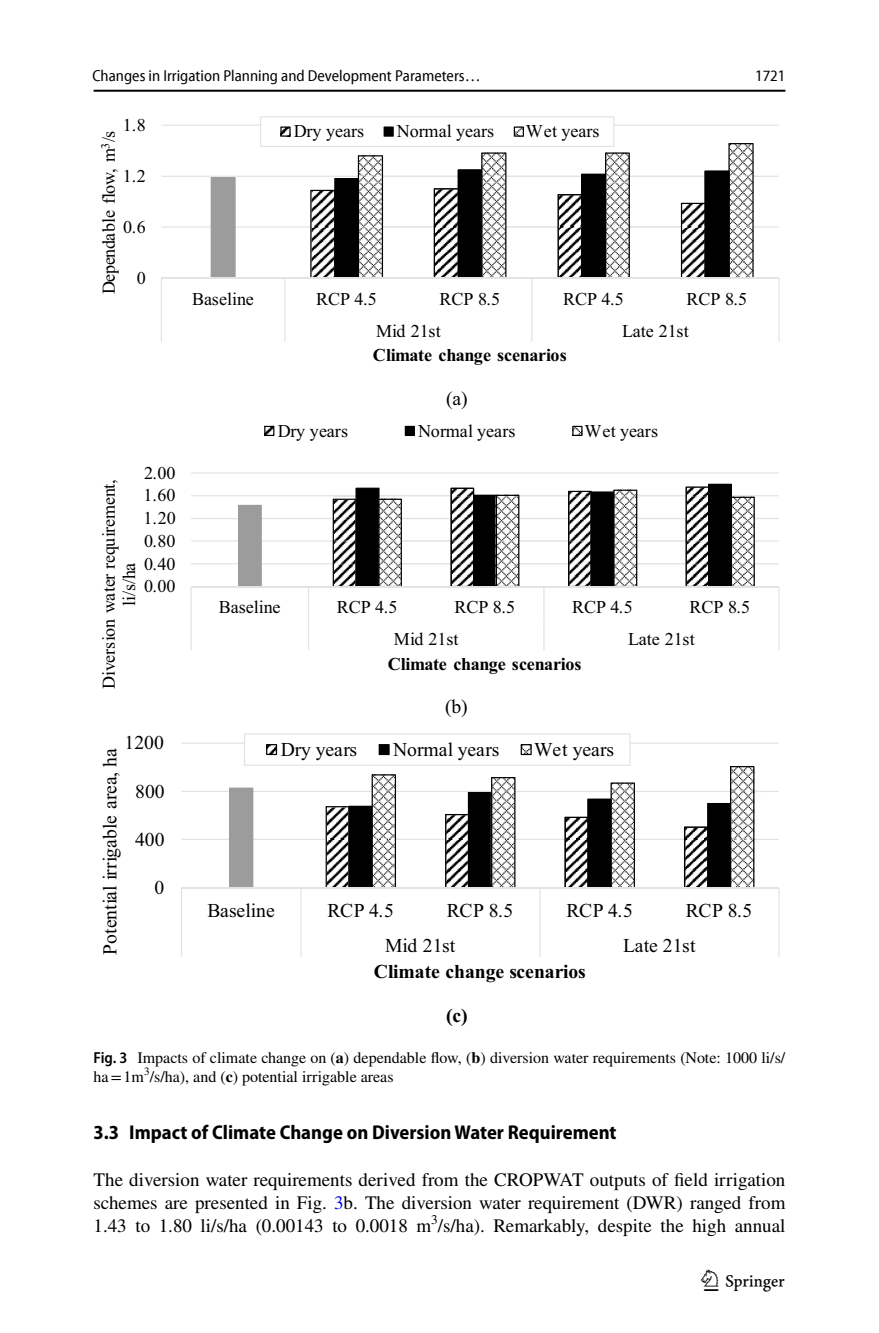
<style>
.page{position:relative;width:879px;height:1333px;background:#fff}
.page>*{position:absolute;margin:0;border:0;box-sizing:border-box;transform-origin:0 0}
.t1{font:30px "Springnew Regular 5";color:#000}
.t2{font:700 semi-condensed 20px "Myriad Pro";color:#000}
.t3{font:19.6px "Times New Roman";color:#000}
.t4{font:700 19.6px "Times New Roman";color:#000}
.t5{font:19px/23px "STIX";color:#000;text-align:justify}
.t6{font:18px/20.4px "Times New Roman";letter-spacing:-.005em;color:#000;text-align:center}
.t7{font:700 18px "Times New Roman";letter-spacing:-.015em;color:#000}
.t8{font:16px/18.4px "STIX";color:#000}
.t9{font:semi-condensed 16px "Myriad Pro Unic";color:#000}
.s1{font-family:"Myriad Pro";font-weight:600;font-stretch:semi-condensed}
.s2{font-weight:700}
.s3{color:#00f}
</style>
<div class="page">
<hr style="left:94px;top:90px;width:691px;height:2px;background:#000">
<hr style="left:161px;top:226px;width:618px;height:1px;background:#e3e3e3">
<hr style="left:161px;top:176px;width:618px;height:1px;background:#e3e3e3">
<hr style="left:161px;top:124px;width:618px;height:2px;background:#e3e3e3">
<div style="left:211px;top:177px;width:25px;height:100px;background:#9c9c9c"></div>
<svg style="left:310px;top:169px;width:48px;height:108px"></svg>
<svg style="left:358px;top:143px;width:395px;height:134px"></svg>
<hr style="left:161px;top:277px;width:618px;height:2px;background:#e3e3e3">
<hr style="left:161px;top:278px;width:1px;height:32px;background:#e3e3e3">
<hr style="left:284px;top:278px;width:2px;height:32px;background:#e3e3e3">
<hr style="left:531px;top:278px;width:1px;height:32px;background:#e3e3e3">
<hr style="left:778px;top:278px;width:1px;height:32px;background:#e3e3e3">
<hr style="left:161px;top:310px;width:1px;height:32px;background:#e3e3e3">
<hr style="left:284px;top:310px;width:2px;height:32px;background:#e3e3e3">
<hr style="left:531px;top:310px;width:1px;height:32px;background:#e3e3e3">
<hr style="left:778px;top:310px;width:1px;height:32px;background:#e3e3e3">
<svg style="left:260px;top:116px;width:354px;height:31px"></svg>
<hr style="left:191px;top:563px;width:588px;height:1px;background:#e3e3e3">
<hr style="left:191px;top:540px;width:588px;height:1px;background:#e3e3e3">
<hr style="left:191px;top:518px;width:588px;height:1px;background:#e3e3e3">
<hr style="left:191px;top:495px;width:588px;height:1px;background:#e3e3e3">
<hr style="left:191px;top:472px;width:588px;height:1px;background:#e3e3e3">
<div style="left:238px;top:505px;width:24px;height:81px;background:#9c9c9c"></div>
<svg style="left:333px;top:483px;width:422px;height:103px"></svg>
<hr style="left:191px;top:586px;width:588px;height:1px;background:#e3e3e3">
<hr style="left:190px;top:586px;width:2px;height:32px;background:#e3e3e3">
<hr style="left:308px;top:586px;width:1px;height:32px;background:#e3e3e3">
<hr style="left:543px;top:586px;width:1px;height:32px;background:#e3e3e3">
<hr style="left:778px;top:586px;width:1px;height:32px;background:#e3e3e3">
<hr style="left:190px;top:618px;width:2px;height:32px;background:#e3e3e3">
<hr style="left:308px;top:618px;width:1px;height:32px;background:#e3e3e3">
<hr style="left:543px;top:618px;width:1px;height:32px;background:#e3e3e3">
<hr style="left:778px;top:618px;width:1px;height:32px;background:#e3e3e3">
<img style="left:265px;top:425px;width:10px;height:10px">
<svg style="left:264px;top:426px;width:10px;height:10px"></svg>
<svg style="left:405px;top:426px;width:10px;height:10px"></svg>
<img style="left:573px;top:425px;width:10px;height:10px">
<svg style="left:572px;top:426px;width:10px;height:10px"></svg>
<hr style="left:181px;top:838px;width:598px;height:2px;background:#e3e3e3">
<hr style="left:181px;top:790px;width:598px;height:2px;background:#e3e3e3">
<hr style="left:181px;top:742px;width:598px;height:1px;background:#e3e3e3">
<img style="left:754px;top:840px;width:1px;height:47px">
<hr style="left:181px;top:887px;width:598px;height:1px;background:#e3e3e3">
<hr style="left:181px;top:887px;width:1px;height:35px;background:#e3e3e3">
<hr style="left:300px;top:887px;width:2px;height:35px;background:#e3e3e3">
<hr style="left:539px;top:887px;width:1px;height:35px;background:#e3e3e3">
<hr style="left:778px;top:887px;width:1px;height:35px;background:#e3e3e3">
<hr style="left:181px;top:922px;width:1px;height:35px;background:#e3e3e3">
<hr style="left:300px;top:922px;width:2px;height:35px;background:#e3e3e3">
<hr style="left:539px;top:922px;width:1px;height:35px;background:#e3e3e3">
<hr style="left:778px;top:922px;width:1px;height:35px;background:#e3e3e3">
<svg style="left:229px;top:733px;width:525px;height:154px"></svg>
<p class="t9" style="left:92px;top:69px;width:390px">Changes in Irrigation Planning and Development Parameters…</p>
<p class="t9" style="left:755px;top:69px;width:32px">1721</p>
<p class="t6" style="left:123px;top:116px;width:25px">1.8</p>
<p class="t6" style="left:100px;top:294px;width:165px;rotate:-90deg">Dependable flow, m<sup>3</sup>/s</p>
<p class="t6" style="left:123px;top:167px;width:25px">1.2</p>
<p class="t6" style="left:123px;top:218px;width:24px">0.6</p>
<p class="t6" style="left:137px;top:269px;width:11px">0</p>
<p class="t6" style="left:100px;top:688px;width:210px;rotate:-90deg">Diversion water requirement, li/s/ha</p>
<p class="t6" style="left:144px;top:464px;width:33px">2.00</p>
<p class="t6" style="left:143px;top:487px;width:34px">1.60</p>
<p class="t6" style="left:143px;top:509px;width:34px">1.20</p>
<p class="t6" style="left:144px;top:532px;width:33px">0.80</p>
<p class="t6" style="left:144px;top:555px;width:33px">0.40</p>
<p class="t6" style="left:144px;top:577px;width:33px">0.00</p>
<p class="t3" style="left:125px;top:735px;width:41px">1200</p>
<p class="t3" style="left:103px;top:955px;width:208px;rotate:-90deg">Potential irrigable area, ha</p>
<p class="t3" style="left:135px;top:784px;width:31px">800</p>
<p class="t3" style="left:135px;top:832px;width:31px">400</p>
<p class="t3" style="left:155px;top:880px;width:11px">0</p>
<p class="t6" style="left:294px;top:123px;width:72px">Dry years</p>
<p class="t6" style="left:397px;top:123px;width:99px">Normal years</p>
<p class="t6" style="left:526px;top:123px;width:75px">Wet years</p>
<p class="t6" style="left:192px;top:290px;width:63px">Baseline</p>
<p class="t6" style="left:316px;top:290px;width:62px">RCP 4.5</p>
<p class="t6" style="left:440px;top:290px;width:62px">RCP 8.5</p>
<p class="t6" style="left:563px;top:290px;width:62px">RCP 4.5</p>
<p class="t6" style="left:686px;top:290px;width:62px">RCP 8.5</p>
<p class="t6" style="left:376px;top:322px;width:66px">Mid 21st</p>
<p class="t6" style="left:622px;top:322px;width:68px">Late 21st</p>
<p class="t7" style="left:373px;top:342px;width:195px">Climate change scenarios</p>
<p class="t3" style="left:446px;top:391px;width:23px">(a)</p>
<p class="t6" style="left:278px;top:422px;width:72px">Dry years</p>
<p class="t6" style="left:418px;top:422px;width:99px">Normal years</p>
<p class="t6" style="left:584px;top:422px;width:75px">Wet years</p>
<p class="t6" style="left:219px;top:599px;width:63px">Baseline</p>
<p class="t6" style="left:337px;top:599px;width:62px">RCP 4.5</p>
<p class="t6" style="left:454px;top:599px;width:62px">RCP 8.5</p>
<p class="t6" style="left:572px;top:599px;width:62px">RCP 4.5</p>
<p class="t6" style="left:689px;top:599px;width:62px">RCP 8.5</p>
<p class="t6" style="left:394px;top:630px;width:66px">Mid 21st</p>
<p class="t6" style="left:628px;top:630px;width:68px">Late 21st</p>
<p class="t7" style="left:388px;top:650px;width:195px">Climate change scenarios</p>
<p class="t3" style="left:445px;top:699px;width:24px">(b)</p>
<p class="t3" style="left:281px;top:742px;width:78px">Dry years</p>
<p class="t3" style="left:393px;top:742px;width:108px">Normal years</p>
<p class="t3" style="left:534px;top:742px;width:82px">Wet years</p>
<p class="t3" style="left:207px;top:903px;width:69px">Baseline</p>
<p class="t3" style="left:327px;top:903px;width:68px">RCP 4.5</p>
<p class="t3" style="left:447px;top:903px;width:68px">RCP 8.5</p>
<p class="t3" style="left:566px;top:903px;width:68px">RCP 4.5</p>
<p class="t3" style="left:686px;top:903px;width:68px">RCP 8.5</p>
<p class="t3" style="left:385px;top:938px;width:72px">Mid 21st</p>
<p class="t3" style="left:623px;top:938px;width:74px">Late 21st</p>
<p class="t4" style="left:374px;top:957px;width:213px">Climate change scenarios</p>
<p class="t4" style="left:446px;top:1001px;width:23px">(c)</p>
<p class="t8" style="left:94px;top:1049px;width:693px"><span class="s1">Fig. 3</span> Impacts of climate change on (<span class="s2">a</span>) dependable flow, (<span class="s2">b</span>) diversion water requirements (Note: 1000 li/s/ ha= -1m<sup>3</sup>/s/ha), and (<span class="s2">c</span>) potential irrigable areas</p>
<p class="t2" style="left:94px;top:1120px;width:524px">3.3 Impact of Climate Change on Diversion Water Requirement</p>
<p class="t5" style="left:94px;top:1168px;width:693px">The diversion water requirements derived from the CROPWAT outputs of field irrigation schemes are presented in Fig. <span class="s3">3</span>b. The diversion water requirement (DWR) ranged from 1.43 to 1.80 li/s/ha (0.00143 to 0.0018 m<sup>3</sup>/s/ha). Remarkably, despite the high annual</p>
<h1 class="t1" style="left:704px;top:1269px;width:83px">1 3</h1>
</div>
